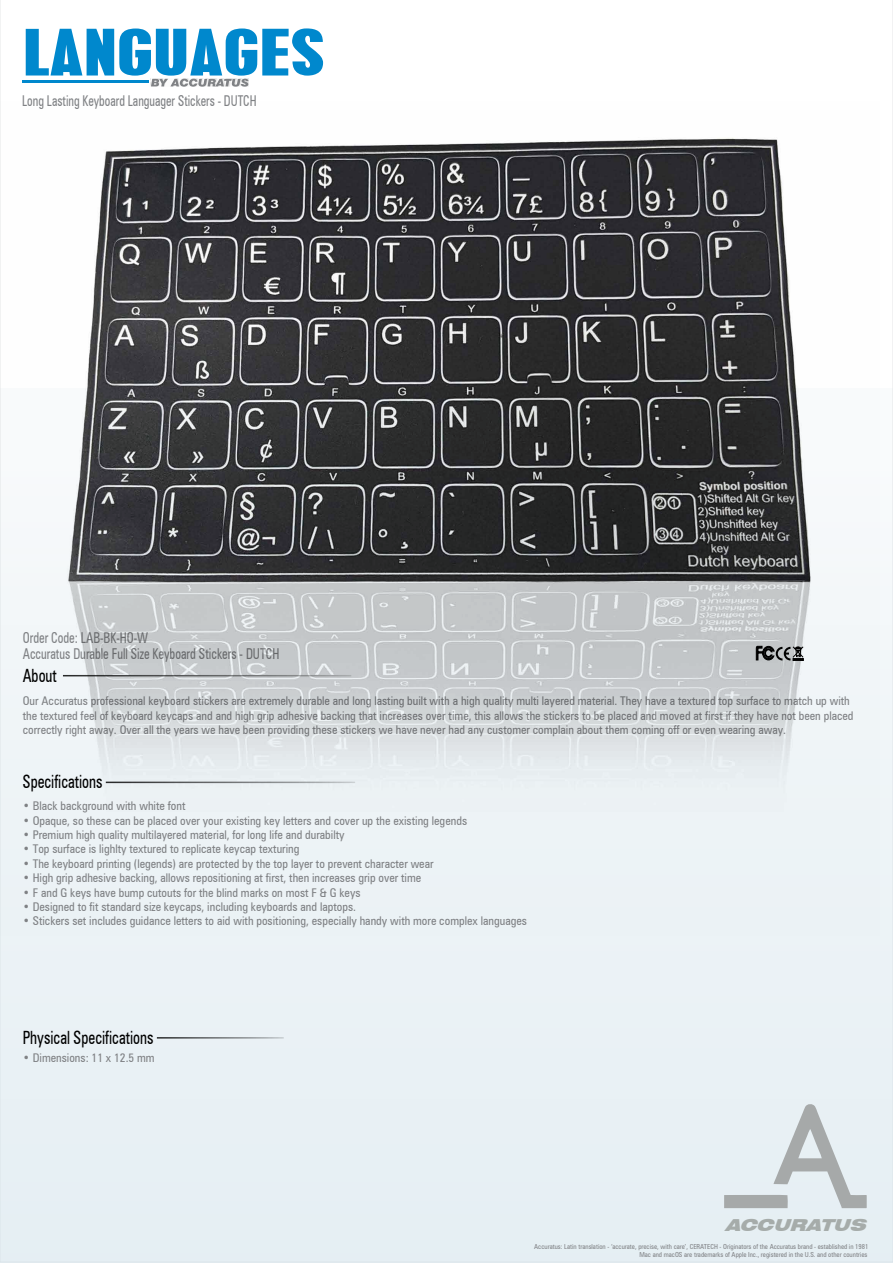
<style>
.page{position:relative;width:893px;height:1263px;background:#fff}
.page>*{position:absolute;margin:0;border:0;box-sizing:border-box;transform-origin:0 0}
.t1{font:52.2px "Pilsen Plakat";color:#0088cd;scale:1.26 1}
.t2{font:condensed 18.3px "Zurich BT";color:#000;scale:.82 1}
.t3{font:italic 900 expanded 16.5px "Swiss 721 BT";color:#a6acaa}
.t4{font:condensed 15px/16.2px "Zurich BT";color:#808285;scale:.82 1}
.t5{font:condensed 14.85px "Zurich BT";color:#808285;scale:.81 1}
.t6{font:condensed 12px/14.4px "Zurich BT";color:#808285}
.t7{font:condensed 6.9px "Zurich BT";color:#808285}
</style>
<div class="page">
<div style="left:0;top:388px;width:893px;height:875px;background:#eaf2f5"></div>
<svg style="left:152px;top:78px;width:97px;height:1px"></svg>
<svg style="left:151px;top:79px;width:98px;height:8px"></svg>
<hr style="left:22px;top:80px;width:126px;height:3px;background:#0088cd">
<hr style="left:157px;top:1037px;width:127px;height:1px;background:#000">
<svg style="left:724px;top:1104px;width:143px;height:104px"></svg>
<img style="left:0;top:101px;width:879px;height:683px">
<h1 class="t1" style="left:22px;top:10px;width:241px">LANGUAGES</h1>
<p class="t5" style="left:22px;top:92px;width:291px">Long Lasting Keyboard Languager Stickers - DUTCH</p>
<p class="t4" style="left:23px;top:629px;width:314px">Order Code: LAB-BK-HO-W<br>Accuratus Durable Full Size Keyboard Stickers - DUTCH</p>
<h2 class="t2" style="left:23px;top:664px;width:43px">About</h2>
<p class="t6" style="left:23px;top:694px;width:832px">Our Accuratus professional keyboard stickers are extremely durable and long lasting built with a high quality multi layered material. They have a textured top surface to match up with the textured feel of keyboard keycaps and and high grip adhesive backing that increases over time, this allows the stickers to be placed and moved at first if they have not been placed correctly right away. Over all the years we have been providing these stickers we have never had any customer complain about them coming off or even wearing away.</p>
<h2 class="t2" style="left:23px;top:771px;width:99px">Specifications</h2>
<p class="t6" style="left:23px;top:799px;width:164px">• Black background with white font</p>
<p class="t6" style="left:23px;top:813px;width:446px">• Opaque, so these can be placed over your existing key letters and cover up the existing legends</p>
<p class="t6" style="left:23px;top:827px;width:323px">• Premium high quality multilayered material, for long life and durabilty</p>
<p class="t6" style="left:23px;top:842px;width:278px">• Top surface is lighlty textured to replicate keycap texturing</p>
<p class="t6" style="left:23px;top:856px;width:412px">• The keyboard printing (legends) are protected by the top layer to prevent character wear</p>
<p class="t6" style="left:23px;top:871px;width:400px">• High grip adhesive backing, allows repositioning at first, then increases grip over time</p>
<p class="t6" style="left:23px;top:885px;width:339px">• F and G keys have bump cutouts for the blind marks on most F &amp; G keys</p>
<p class="t6" style="left:23px;top:899px;width:335px">• Designed to fit standard size keycaps, including keyboards and laptops.</p>
<p class="t6" style="left:23px;top:914px;width:506px">• Stickers set includes guidance letters to aid with positioning, especially handy with more complex languages</p>
<h2 class="t2" style="left:23px;top:1026px;width:161px">Physical Specifications</h2>
<p class="t6" style="left:23px;top:1050px;width:133px">• Dimensions: 11 x 12.5 mm</p>
<h3 class="t3" style="left:725px;top:1215px;width:148px">ACCURATUS</h3>
<p class="t7" style="left:534px;top:1242px;width:336px">Accuratus: Latin translation - ‘accurate, precise, with care’, CERATECH - Originators of the Accuratus brand - established in 1981</p>
<p class="t7" style="left:639px;top:1250px;width:230px">Mac and macOS are trademarks of Apple Inc., registered in the U.S. and other countries</p>
</div>
